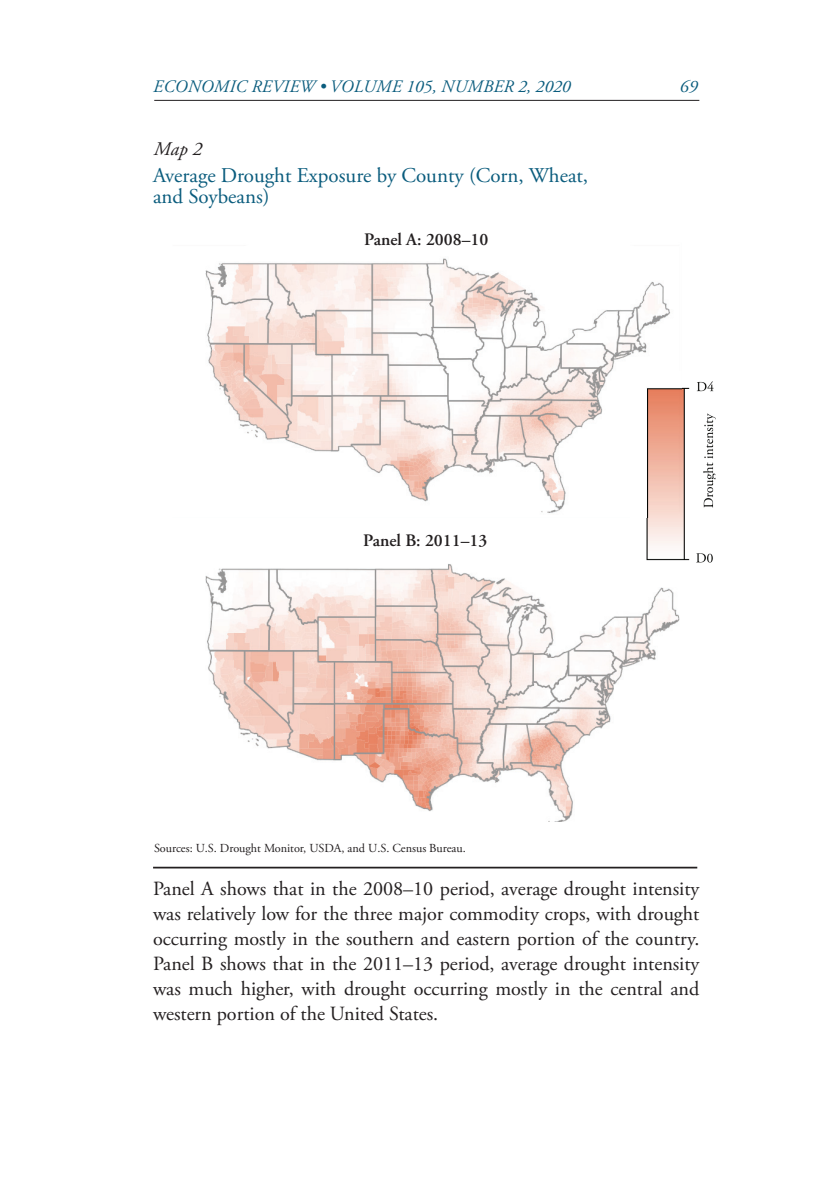
<style>
.page{position:relative;width:819px;height:1197px;background:#fff}
.page>*{position:absolute;margin:0;border:0;box-sizing:border-box;transform-origin:0 0}
.Chart_title{font:21px/21px "Adobe Garamond";color:#0a5c7d}
.Body_text{font:20.12px/24.8px "Adobe Garamond Pro";color:#231f20;text-align:justify}
.Chart_number{font:italic 19.25px "Adobe Garamond";color:#231f20}
.t1{font:italic 17.5px "Adobe Garamond Pro";letter-spacing:.015em;color:#0a5c7d}
.t2{font:600 17.5px "Adobe Garamond Pro";color:#231f20}
.Body_text-2{font:12.25px "Adobe Garamond Pro";color:#231f20}
</style>
<div class="page">
<hr style="left:154px;top:100px;width:545px;height:1px;background:#231f20">
<img style="left:646px;top:381px;width:69px;height:182px">
<img style="left:205px;top:258px;width:465px;height:255px">
<img style="left:631px;top:372px;width:51px;height:145px">
<img style="left:205px;top:564px;width:474px;height:258px">
<img style="left:631px;top:564px;width:48px;height:15px">
<hr style="left:153px;top:867px;width:544px;height:1px;background:#231f20">
<p class="t1" style="left:153px;top:76px;width:419px">ECONOMIC REVIEW • VOLUME 105, NUMBER 2, 2020</p>
<p class="t1" style="left:680px;top:76px;width:19px">69</p>
<p class="Chart_number" style="left:153px;top:139px;width:50px">Map 2</p>
<p class="Chart_title" style="left:153px;top:165px;width:437px">Average Drought Exposure by County (Corn, Wheat, and Soybeans)</p>
<p class="t2" style="left:364px;top:229px;width:126px">Panel A: 2008–10</p>
<p class="t2" style="left:363px;top:530px;width:126px">Panel B: 2011–13</p>
<p class="Body_text-2" style="left:154px;top:840px;width:313px">Sources: U.S. Drought Monitor, USDA, and U.S. Census Bureau.</p>
<p class="Body_text" style="left:153px;top:877px;width:548px">Panel A shows that in the 2008–10 period, average drought intensity was relatively low for the three major commodity crops, with drought occurring mostly in the southern and eastern portion of the country.<br>Panel B shows that in the 2011–13 period, average drought intensity was much higher, with drought occurring mostly in the central and western portion of the United States.</p>
</div>
